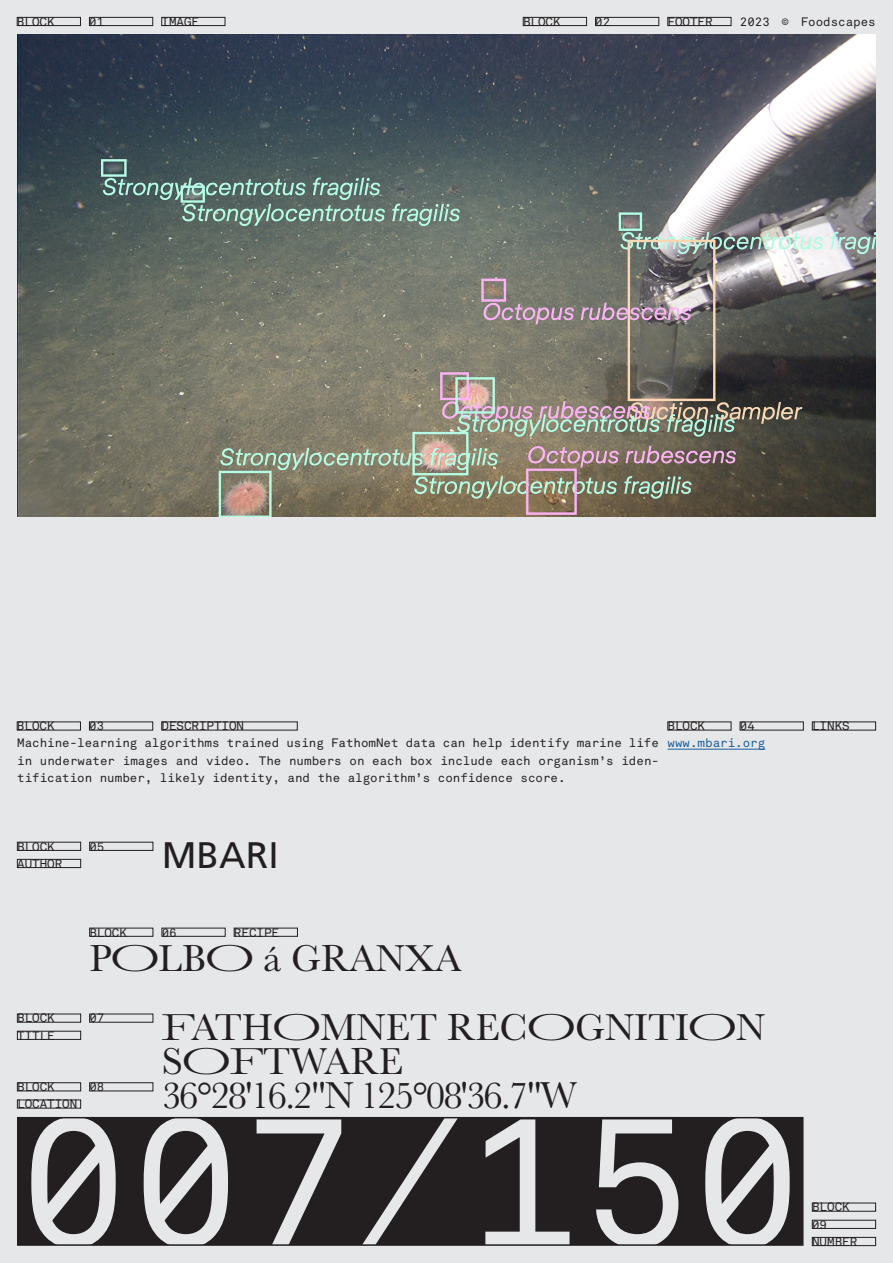
<style>
.page{position:relative;width:893px;height:1263px;background:#e6e7e9}
.page>*{position:absolute;margin:0;border:0;box-sizing:border-box;transform-origin:0 0}
.t1{font:181.8px "Akkurat Pro Mono";color:#e6e7e9}
.t2{font:38.85px/34.3px "Baskerville Food";color:#231f20}
.t3{font:38.85px "Baskerville Food";letter-spacing:-.05em;color:#231f20}
.t4{font:36.9px "Frutiger Food";color:#231f20}
.t5{font:12.15px/17.2px "Akkurat Pro Mono";color:#231f20;text-align:justify}
.t6{font:12.15px "Akkurat Pro Mono";color:#175d9e}
</style>
<div class="page">
<div style="left:18px;top:1118px;width:785px;height:127px;background:#231f20"></div>
<div style="left:17px;top:1117px;width:786px;height:129px;border:2px solid #231f20"></div>
<hr style="left:668px;top:749px;width:97px;height:1px;background:#175d9e">
<img style="left:17px;top:34px;width:859px;height:483px">
<div style="left:17px;top:17px;width:64px;height:9px;border:1px solid #231f20"></div>
<div style="left:89px;top:17px;width:64px;height:9px;border:1px solid #231f20"></div>
<div style="left:162px;top:17px;width:63px;height:9px;border:1px solid #231f20"></div>
<div style="left:523px;top:17px;width:64px;height:9px;border:1px solid #231f20"></div>
<div style="left:17px;top:1082px;width:64px;height:9px;border:1px solid #231f20"></div>
<div style="left:595px;top:17px;width:64px;height:9px;border:1px solid #231f20"></div>
<div style="left:812px;top:1220px;width:64px;height:8px;border:1px solid #231f20"></div>
<div style="left:89px;top:1082px;width:64px;height:9px;border:1px solid #231f20"></div>
<div style="left:668px;top:17px;width:63px;height:9px;border:1px solid #231f20"></div>
<div style="left:812px;top:1237px;width:64px;height:9px;border:1px solid #231f20"></div>
<div style="left:17px;top:1031px;width:64px;height:8px;border:1px solid #231f20"></div>
<div style="left:17px;top:859px;width:64px;height:9px;border:1px solid #231f20"></div>
<p class="t5" style="left:17px;top:13px;width:39px">BLOCK</p>
<p class="t5" style="left:89px;top:13px;width:17px">01</p>
<p class="t5" style="left:162px;top:13px;width:39px">IMAGE</p>
<p class="t5" style="left:523px;top:13px;width:39px">BLOCK</p>
<p class="t5" style="left:595px;top:13px;width:17px">02</p>
<p class="t5" style="left:668px;top:13px;width:47px">FOOTER</p>
<p class="t5" style="left:740px;top:13px;width:137px">2023 © Foodscapes</p>
<p class="t5" style="left:17px;top:718px;width:39px">BLOCK</p>
<p class="t5" style="left:89px;top:718px;width:17px">03</p>
<p class="t5" style="left:162px;top:718px;width:84px">DESCRIPTION</p>
<p class="t5" style="left:17px;top:735px;width:643px">Machine-learning algorithms trained using FathomNet data can help identify marine life in underwater images and video. The numbers on each box include each organism’s iden&shy;tification number, likely identity, and the algorithm’s confidence score.</p>
<p class="t5" style="left:668px;top:718px;width:39px">BLOCK</p>
<p class="t5" style="left:740px;top:718px;width:17px">04</p>
<p class="t6" style="left:668px;top:736px;width:99px">www.mbari.org</p>
<p class="t5" style="left:17px;top:838px;width:39px">BLOCK</p>
<p class="t5" style="left:17px;top:855px;width:47px">AUTHOR</p>
<p class="t5" style="left:89px;top:838px;width:17px">05</p>
<p class="t4" style="left:162px;top:839px;width:118px">MBARI</p>
<p class="t5" style="left:89px;top:924px;width:39px">BLOCK</p>
<p class="t5" style="left:162px;top:924px;width:17px">06</p>
<p class="t5" style="left:234px;top:924px;width:47px">RECIPE</p>
<h2 class="t2" style="left:89px;top:945px;width:373px">POLBO Á GRANXA</h2>
<p class="t5" style="left:812px;top:718px;width:39px">LINKS</p>
<p class="t5" style="left:17px;top:1010px;width:39px">BLOCK</p>
<p class="t5" style="left:17px;top:1027px;width:39px">TITLE</p>
<p class="t5" style="left:89px;top:1010px;width:17px">07</p>
<p class="t5" style="left:17px;top:1078px;width:39px">BLOCK</p>
<p class="t5" style="left:17px;top:1096px;width:62px">LOCATION</p>
<p class="t5" style="left:89px;top:1078px;width:17px">08</p>
<p class="t2" style="left:162px;top:1013px;width:605px">FATHOMNET RECOGNITION<br>SOFTWARE</p>
<p class="t3" style="left:162px;top:1082px;width:417px">36°28'16.2"N 125°08'36.7"W</p>
<p class="t1" style="left:17px;top:1073px;width:788px">007/150</p>
<p class="t5" style="left:812px;top:1199px;width:39px">BLOCK</p>
<p class="t5" style="left:812px;top:1216px;width:17px">09</p>
<p class="t5" style="left:812px;top:1233px;width:47px">NUMBER</p>
</div>
